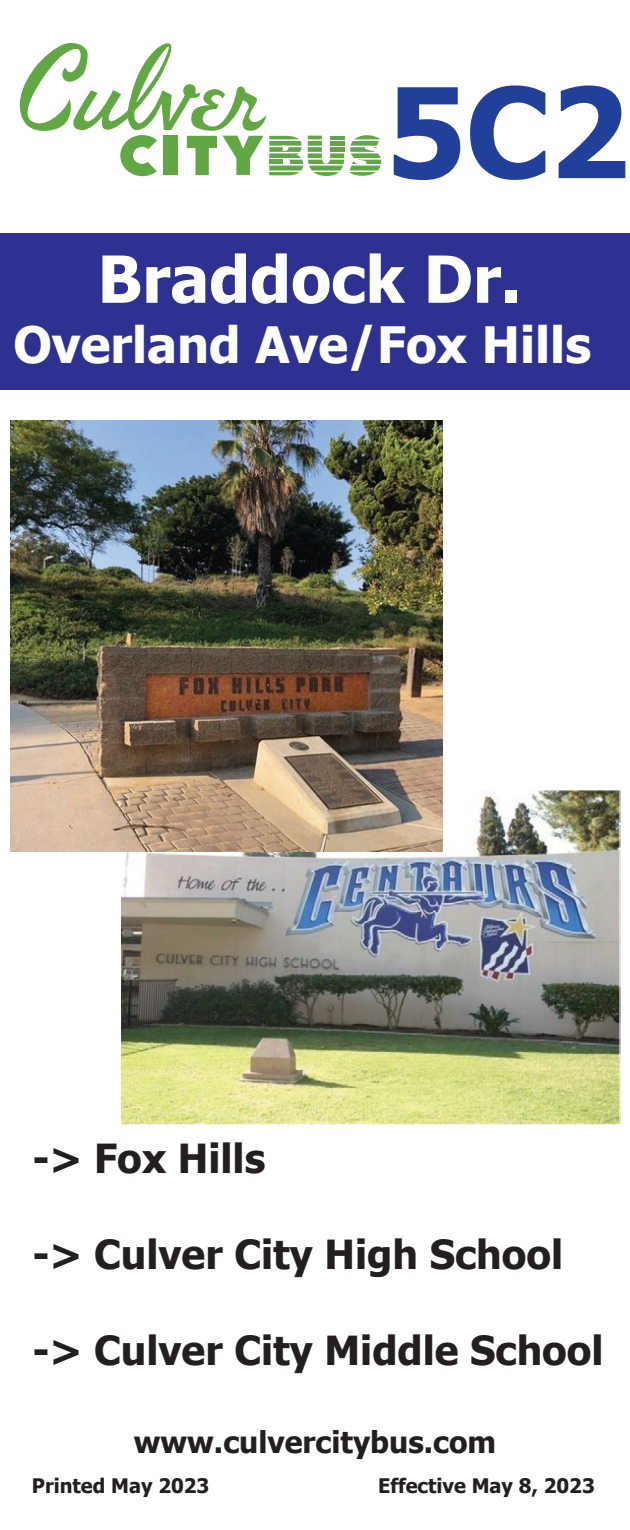
<style>
.page{position:relative;width:630px;height:1530px;background:#fff}
.page>*{position:absolute;margin:0;border:0;box-sizing:border-box;transform-origin:0 0}
.t1{font:700 125px "Tahoma";color:#21409a}
.t2{font:700 65px "Tahoma";color:#fff}
.t3{font:700 50px "Tahoma";color:#fff}
.t4{font:700 40px "Tahoma";color:#231f20}
.t5{font:700 30px "Tahoma";color:#231f20}
.t6{font:700 20px "Tahoma";color:#231f20}
</style>
<div class="page">
<div style="left:0;top:233px;width:630px;height:157px;background:#2e3092"></div>
<img style="left:122px;top:791px;width:498px;height:334px">
<img style="left:11px;top:420px;width:432px;height:431px">
<svg style="left:19px;top:42px;width:362px;height:134px"></svg>
<h1 class="t1" style="left:386px;top:45px;width:244px">5C2</h1>
<h2 class="t2" style="left:98px;top:234px;width:425px">Braddock Dr.</h2>
<p class="t3" style="left:13px;top:310px;width:579px">Overland Ave/Fox Hills</p>
<p class="t4" style="left:32px;top:1131px;width:234px">-&gt; Fox Hills</p>
<p class="t4" style="left:32px;top:1227px;width:532px">-&gt; Culver City High School</p>
<p class="t4" style="left:32px;top:1323px;width:573px">-&gt; Culver City Middle School</p>
<p class="t5" style="left:134px;top:1421px;width:364px">www.culvercitybus.com</p>
<p class="t6" style="left:32px;top:1472px;width:179px">Printed May 2023</p>
<p class="t6" style="left:378px;top:1472px;width:218px">Effective May 8, 2023</p>
</div>
